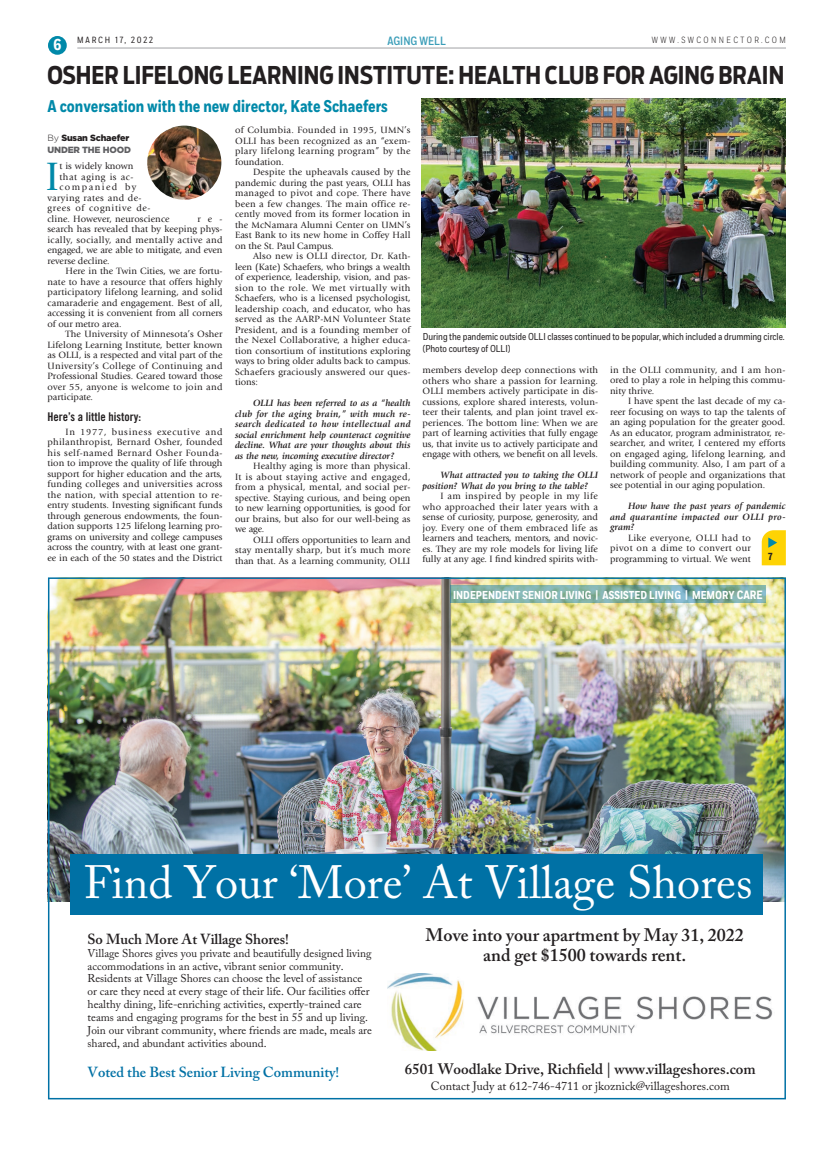
<style>
.page{position:relative;width:828px;height:1152px;background:#fff}
.page>*{position:absolute;margin:0;border:0;box-sizing:border-box;transform-origin:0 0}
.t1{font:46.4px "Adobe Caslon Pro";color:#fff}
.Body_Copy{font:41.3px "Giovanni Std";color:#0089a9}
.Headline_AntennaCond{font:700 24.3px "Antenna Cond";color:#231f20;scale:.95 1}
.t2{font:600 18px/19.4px "Adobe Caslon Pro";color:#231f20;text-align:center}
.Subhead{font:700 17px "Fort Cond";color:#0089a9}
.t3{font:600 15px "Adobe Caslon Pro";color:#231f20}
.t4{font:600 14.5px "Adobe Caslon Pro";color:#0071a5}
.t5{font:600 14.5px "Adobe Caslon Pro";color:#231f20}
.t6{font:12px "Adobe Caslon Pro";color:#231f20}
._12pt_Trade_Gothic_H{font:12px "Trade Gothic LT Std Bd Cn 20";color:#231f20}
.t7{font:500 12px "Fort Cond";color:#3a9db8}
.t8{font:700 11.5px "Fort Cond";color:#fff}
.t9{font:11.3px/12.9px "Adobe Caslon Pro";color:#231f20}
.t10{font:700 10.3px "Fort Cond";color:#231f20}
.Cutline_SWC{font:10px/11.7px "Fort Cond";letter-spacing:-.005em;color:#231f20}
.Body_Copy-2{font:9.5px/10.5px "Giovanni Std";letter-spacing:.005em;color:#231f20;text-align:justify}
.Body_Copy-3{font:italic 700 9.5px/10.5px "Giovanni Std";color:#231f20;text-align:justify}
.Body_Copy-4{font:9.5px "Giovanni Std";letter-spacing:.07em;color:#231f20}
.Body_Copy-5{font:9.5px "Giovanni Std";letter-spacing:.04em;color:#231f20}
.Body_Copy-6{font:9.5px "Giovanni Std";letter-spacing:.05em;color:#231f20}
.Body_Copy-7{font:9.5px "Giovanni Std";letter-spacing:.155em;color:#231f20}
.t11{font:300 9px "Fort Cond";letter-spacing:.27em;color:#231f20}
.t12{font:900 9px "Gotham";letter-spacing:-.02em;color:#231f20}
.t13{font:9px "Fort Cond";letter-spacing:.2em;color:#231f20}
.t14{font:900 9px "Gotham";letter-spacing:-.02em;color:#5f5f62}
.s1{font-weight:700;font-size:15.8px;color:#fff}
.s2{font-weight:300}
.s3{font-size:12px}
</style>
<div class="page">
<hr style="left:77px;top:48px;width:709px;height:1px;background:#a0a1a5">
<div style="left:48px;top:36px;width:19px;height:19px;background:#0089a9;border-radius:50%"></div>
<img style="left:51px;top:580px;width:732px;height:321px">
<div style="left:71px;top:854px;width:692px;height:61px;background:#0071a5"></div>
<img style="left:387px;top:974px;width:386px;height:76px">
<svg style="left:451px;top:585px;width:315px;height:17px;background:#7fafa6"></svg>
<img style="left:422px;top:99px;width:364px;height:228px">
<img style="left:147px;top:126px;width:74px;height:74px;border-radius:37px">
<svg style="left:762px;top:530px;width:24px;height:35px"></svg>
<p class="t13" style="left:53px;top:34px;width:101px"><span class="s1">6</span> MARCH 17, 2022</p>
<p class="t11" style="left:652px;top:34px;width:136px">WWW.SWCONNECTOR.COM</p>
<p class="t7" style="left:387px;top:34px;width:60px">AGING WELL</p>
<p class="Headline_AntennaCond" style="left:48px;top:60px;width:777px">OSHER LIFELONG LEARNING INSTITUTE: HEALTH CLUB FOR AGING BRAIN</p>
<p class="Subhead" style="left:48px;top:95px;width:342px">A conversation with the new director, Kate Schaefers</p>
<p class="t12" style="left:48px;top:132px;width:83px"><span class="s2">By</span> Susan Schaefer</p>
<p class="t14" style="left:48px;top:144px;width:85px">UNDER THE HOOD</p>
<p class="Body_Copy" style="left:46px;top:153px;width:15px">I</p>
<p class="Body_Copy-2" style="left:59px;top:161px;width:76px">t is widely known</p>
<p class="Body_Copy-6" style="left:59px;top:171px;width:76px">that aging is ac-</p>
<p class="Body_Copy-7" style="left:59px;top:182px;width:79px">companied by</p>
<p class="Body_Copy-5" style="left:48px;top:192px;width:96px">varying rates and de-</p>
<p class="Body_Copy-4" style="left:48px;top:203px;width:104px">grees of cognitive de-</p>
<p class="Body_Copy-2" style="left:48px;top:213px;width:124px">cline. However, neuroscience</p>
<p class="Body_Copy-2" style="left:48px;top:213px;width:177px;text-indent:150px">re&shy;search has revealed that by keeping phys&shy;ically, socially, and mentally active and engaged, we are able to mitigate, and even reverse decline.</p>
<p class="Body_Copy-2" style="left:48px;top:266px;width:177px;text-indent:18px">Here in the Twin Cities, we are fortu&shy;nate to have a resource that offers highly participatory lifelong learning, and solid camaraderie and engagement. Best of all, accessing it is convenient from all corners of our metro area.</p>
<p class="Body_Copy-2" style="left:48px;top:329px;width:177px;text-indent:18px">The University of Minnesota’s Osher Lifelong Learning Institute, better known as OLLI, is a respected and vital part of the University’s College of Continuing and Professional Studies. Geared toward those over 55, anyone is welcome to join and participate.</p>
<p class="_12pt_Trade_Gothic_H" style="left:48px;top:410px;width:95px">Here’s a little history:</p>
<p class="Body_Copy-2" style="left:48px;top:426px;width:177px;text-indent:18px">In 1977, business executive and philanthropist, Bernard Osher, founded his self-named Bernard Osher Founda&shy;tion to improve the quality of life through support for higher education and the arts, funding colleges and universities across the nation, with special attention to re&shy;entry students. Investing significant funds through generous endowments, the foun&shy;dation supports 125 lifelong learning pro&shy;grams on university and college campuses across the country, with at least one grant&shy;ee in each of the 50 states and the District</p>
<p class="Body_Copy-2" style="left:235px;top:125px;width:177px">of Columbia. Founded in 1995, UMN’s OLLI has been recognized as an “exem&shy;plary lifelong learning program” by the foundation.</p>
<p class="Body_Copy-2" style="left:235px;top:167px;width:177px;text-indent:18px">Despite the upheavals caused by the pandemic during the past years, OLLI has managed to pivot and cope. There have been a few changes. The main office re&shy;cently moved from its former location in the McNamara Alumni Center on UMN’s East Bank to its new home in Coffey Hall on the St. Paul Campus.</p>
<p class="Body_Copy-2" style="left:235px;top:251px;width:177px;text-indent:18px">Also new is OLLI director, Dr. Kath&shy;leen (Kate) Schaefers, who brings a wealth of experience, leadership, vision, and pas&shy;sion to the role. We met virtually with Schaefers, who is a licensed psychologist, leadership coach, and educator, who has served as the AARP-MN Volunteer State President, and is a founding member of the Nexel Collaborative, a higher educa&shy;tion consortium of institutions exploring ways to bring older adults back to campus.<br>Schaefers graciously answered our ques&shy;tions:</p>
<p class="Body_Copy-3" style="left:235px;top:398px;width:177px;text-indent:18px">OLLI has been referred to as a “health club for the aging brain,” with much re&shy;search dedicated to how intellectual and social enrichment help counteract cognitive decline. What are your thoughts about this as the new, incoming executive director?</p>
<p class="Body_Copy-2" style="left:235px;top:461px;width:177px;text-indent:18px">Healthy aging is more than physical.<br>It is about staying active and engaged, from a physical, mental, and social per&shy;spective. Staying curious, and being open to new learning opportunities, is good for our brains, but also for our well-being as we age.</p>
<p class="Body_Copy-2" style="left:235px;top:534px;width:177px;text-indent:18px">OLLI offers opportunities to learn and stay mentally sharp, but it’s much more than that. As a learning community, OLLI</p>
<p class="Cutline_SWC" style="left:423px;top:331px;width:363px">During the pandemic outside OLLI classes continued to be popular, which included a drumming circle. (Photo courtesy of OLLI)</p>
<p class="Body_Copy-2" style="left:423px;top:365px;width:177px">members develop deep connections with others who share a passion for learning.<br>OLLI members actively participate in dis&shy;cussions, explore shared interests, volun&shy;teer their talents, and plan joint travel ex&shy;periences. The bottom line: When we are part of learning activities that fully engage us, that invite us to actively participate and engage with others, we benefit on all levels.</p>
<p class="Body_Copy-3" style="left:423px;top:470px;width:177px;text-indent:18px">What attracted you to taking the OLLI position? What do you bring to the table?</p>
<p class="Body_Copy-2" style="left:423px;top:491px;width:177px;text-indent:18px">I am inspired by people in my life who approached their later years with a sense of curiosity, purpose, generosity, and joy. Every one of them embraced life as learners and teachers, mentors, and novic&shy;es. They are my role models for living life fully at any age. I find kindred spirits with-</p>
<p class="Body_Copy-2" style="left:610px;top:365px;width:177px">in the OLLI community, and I am hon&shy;ored to play a role in helping this commu&shy;nity thrive.</p>
<p class="Body_Copy-2" style="left:610px;top:396px;width:177px;text-indent:18px">I have spent the last decade of my ca&shy;reer focusing on ways to tap the talents of an aging population for the greater good.<br>As an educator, program administrator, re&shy;searcher, and writer, I centered my efforts on engaged aging, lifelong learning, and building community. Also, I am part of a network of people and organizations that see potential in our aging population.</p>
<p class="Body_Copy-3" style="left:610px;top:501px;width:177px;text-indent:18px">How have the past years of pandemic and quarantine impacted our OLLI pro&shy;gram?</p>
<p class="Body_Copy-2" style="left:610px;top:533px;width:142px;text-indent:18px">Like everyone, OLLI had to pivot on a dime to convert our programming to virtual. We went</p>
<p class="t10" style="left:768px;top:549px;width:6px">7</p>
<p class="t8" style="left:453px;top:588px;width:311px">INDEPENDENT SENIOR LIVING | ASSISTED LIVING | MEMORY <span class="s3">CARE</span></p>
<p class="t1" style="left:84px;top:855px;width:670px">Find Your ‘More’ At Village Shores</p>
<p class="t5" style="left:88px;top:930px;width:203px">So Much More At Village Shores!</p>
<p class="t9" style="left:88px;top:946px;width:286px">Village Shores gives you private and beautifully designed living accommodations in an active, vibrant senior community.<br>Residents at Village Shores can choose the level of assistance or care they need at every stage of their life. Our facilities offer healthy dining, life-enriching activities, expertly-trained care teams and engaging programs for the best in 55 and up living.<br>Join our vibrant community, where friends are made, meals are shared, and abundant activities abound.</p>
<p class="t4" style="left:88px;top:1064px;width:253px">Voted the Best Senior Living Community!</p>
<p class="t2" style="left:426px;top:925px;width:320px">Move into your apartment by May 31, 2022 and get $1500 towards rent.</p>
<p class="t3" style="left:405px;top:1060px;width:353px">6501 Woodlake Drive, Richfield | www.villageshores.com</p>
<p class="t6" style="left:431px;top:1079px;width:300px">Contact Judy at 612-746-4711 or jkoznick@villageshores.com</p>
</div>
